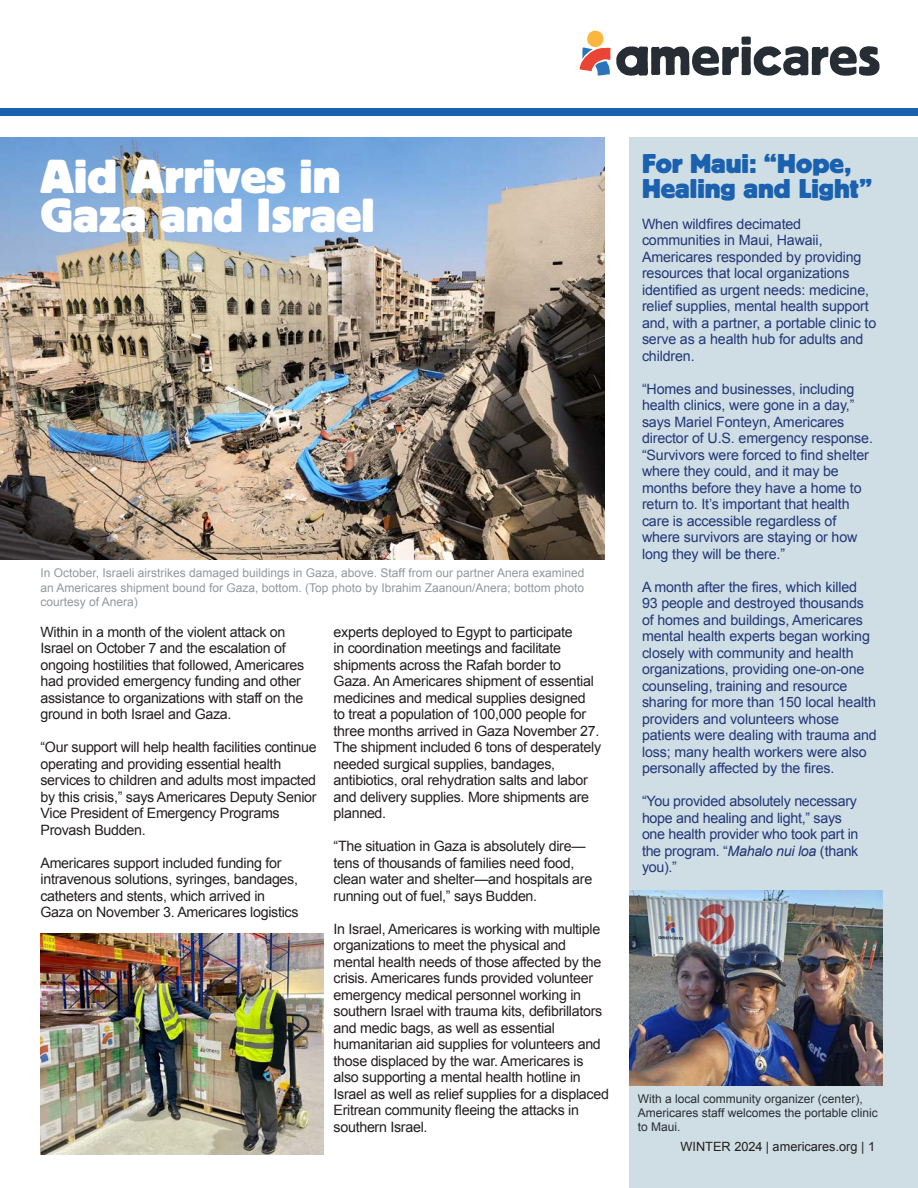
<style>
.page{position:relative;width:918px;height:1188px;background:#fff}
.page>*{position:absolute;margin:0;border:0;box-sizing:border-box;transform-origin:0 0}
.t1{font:700 47.25px/39px "Block Berthold BQ";color:#fff}
.t2{font:700 26.85px/25.5px "Block Berthold BQ";color:#1a61af}
.t3{font:14.25px/16.5px "Arial";letter-spacing:-.02em;color:#231f20}
.t4{font:14.25px/16.5px "Arial";letter-spacing:-.01em;color:#223777}
.t5{font:12.75px "Arial";color:#231f20}
.t6{font:12px/14.4px "Arial";color:#93989c;text-align:justify}
.t7{font:12px/14.4px "Arial";color:#272d35}
.s1{font-style:italic}
</style>
<div class="page">
<div style="left:629px;top:138px;width:289px;height:1050px;background:#cfdde4"></div>
<div style="left:0;top:108px;width:918px;height:7px;background:#1a61af"></div>
<img style="left:0;top:138px;width:604px;height:422px">
<svg style="left:580px;top:31px;width:300px;height:45px"></svg>
<img style="left:40px;top:933px;width:283px;height:222px">
<img style="left:629px;top:890px;width:254px;height:196px">
<h1 class="t1" style="left:40px;top:158px;width:336px">Aid Arrives in<br>Gaza and Israel</h1>
<p class="t6" style="left:40px;top:566px;width:546px">In October, Israeli airstrikes damaged buildings in Gaza, above. Staff from our partner Anera examined an Americares shipment bound for Gaza, bottom. (Top photo by Ibrahim Zaanoun/Anera; bottom photo courtesy of Anera)</p>
<p class="t3" style="left:40px;top:624px;width:265px">Within in a month of the violent attack on Israel on October 7 and the escalation of ongoing hostilities that followed, Americares had provided emergency funding and other assistance to organizations with staff on the ground in both Israel and Gaza.</p>
<p class="t3" style="left:40px;top:739px;width:278px">“Our support will help health facilities continue operating and providing essential health services to children and adults most impacted by this crisis,” says Americares Deputy Senior Vice President of Emergency Programs Provash Budden.</p>
<p class="t3" style="left:40px;top:855px;width:260px">Americares support included funding for intravenous solutions, syringes, bandages, catheters and stents, which arrived in Gaza on November 3. Americares logistics</p>
<p class="t3" style="left:334px;top:624px;width:269px">experts deployed to Egypt to participate<br>in coordination meetings and facilitate shipments across the Rafah border to Gaza. An Americares shipment of essential medicines and medical supplies designed<br>to treat a population of 100,000 people for three months arrived in Gaza November 27.<br>The shipment included 6 tons of desperately needed surgical supplies, bandages, antibiotics, oral rehydration salts and labor and delivery supplies. More shipments are planned.</p>
<p class="t3" style="left:334px;top:838px;width:260px">“The situation in Gaza is absolutely dire— tens of thousands of families need food, clean water and shelter—and hospitals are running out of fuel,” says Budden.</p>
<p class="t3" style="left:334px;top:921px;width:277px">In Israel, Americares is working with multiple organizations to meet the physical and mental health needs of those affected by the crisis. Americares funds provided volunteer emergency medical personnel working in southern Israel with trauma kits, defibrillators and medic bags, as well as essential humanitarian aid supplies for volunteers and those displaced by the war. Americares is also supporting a mental health hotline in Israel as well as relief supplies for a displaced Eritrean community fleeing the attacks in southern Israel.</p>
<h2 class="t2" style="left:642px;top:151px;width:232px">For Maui: “Hope,<br>Healing and Light”</h2>
<p class="t4" style="left:642px;top:215px;width:236px">When wildfires decimated communities in Maui, Hawaii,<br>Americares responded by providing resources that local organizations identified as urgent needs: medicine, relief supplies, mental health support and, with a partner, a portable clinic to serve as a health hub for adults and children.</p>
<p class="t4" style="left:642px;top:380px;width:233px">“Homes and businesses, including health clinics, were gone in a day,” says Mariel Fonteyn, Americares director of U.S. emergency response. “Survivors were forced to find shelter where they could, and it may be months before they have a home to return to. It’s important that health care is accessible regardless of where survivors are staying or how long they will be there.”</p>
<p class="t4" style="left:642px;top:578px;width:236px">A month after the fires, which killed<br>93 people and destroyed thousands of homes and buildings, Americares mental health experts began working closely with community and health organizations, providing one-on-one counseling, training and resource sharing for more than 150 local health providers and volunteers whose patients were dealing with trauma and loss; many health workers were also personally affected by the fires.</p>
<p class="t4" style="left:642px;top:793px;width:218px">“You provided absolutely necessary hope and healing and light,” says one health provider who took part in the program. “<span class="s1">Mahalo nui loa</span> (thank you).”</p>
<p class="t7" style="left:638px;top:1091px;width:241px">With a local community organizer (center),<br>Americares staff welcomes the portable clinic to Maui.</p>
<p class="t5" style="left:681px;top:1138px;width:196px">WINTER 2024 | americares.org | 1</p>
</div>
